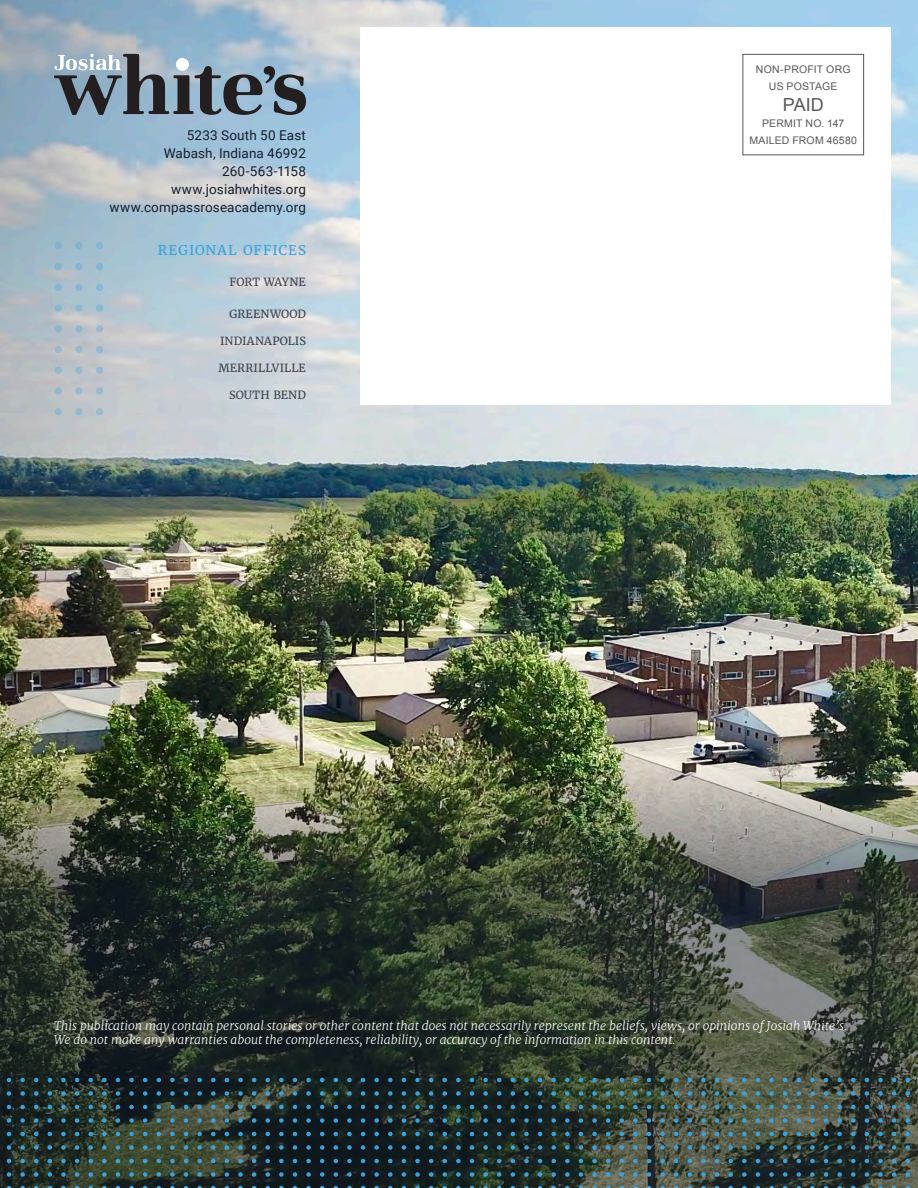
<style>
.page{position:relative;width:918px;height:1188px;background:#fff}
.page>*{position:absolute;margin:0;border:0;box-sizing:border-box;transform-origin:0 0}
.t1{font:18px "Arial";color:#57585a}
.t2{font:13.5px "Roboto";letter-spacing:.01em;color:#161f2f}
.t3{font:13.5px "Merriweather";letter-spacing:.075em;color:#3da1da}
.t4{font:italic 300 12px/14.4px "Merriweather";color:#fff}
.t5{font:11.25px "Merriweather";letter-spacing:.005em;color:#434350}
.t6{font:10.5px "Arial";letter-spacing:.015em;color:#57585a}
</style>
<div class="page">
<img style="left:0;top:0;width:918px;height:766px">
<div style="left:360px;top:27px;width:531px;height:378px;background:#fff"></div>
<img style="left:0;top:766px;width:918px;height:420px">
<div style="left:742px;top:54px;width:122px;height:101px;border:1px solid #57585a"></div>
<svg style="left:54px;top:54px;width:252px;height:61px;background:#758694"></svg>
<div style="left:176px;top:58px;width:13px;height:13px;background:#fff;border-radius:50%"></div>
<svg style="left:0;top:1078px;width:918px;height:4px;background:#2e515a"></svg>
<svg style="left:0;top:1091px;width:918px;height:5px;background:#315054"></svg>
<svg style="left:0;top:1105px;width:918px;height:4px;background:#33555d"></svg>
<svg style="left:0;top:1118px;width:918px;height:5px;background:#324f55"></svg>
<svg style="left:0;top:1132px;width:918px;height:4px;background:#31535c"></svg>
<svg style="left:0;top:1145px;width:918px;height:5px;background:#2f4e53"></svg>
<svg style="left:0;top:1159px;width:918px;height:4px;background:#2f525b"></svg>
<svg style="left:0;top:1172px;width:918px;height:5px;background:#2f4d53"></svg>
<svg style="left:0;top:1186px;width:918px;height:2px;background:#2e4f5b"></svg>
<div style="left:96px;top:263px;width:7px;height:7px;background:#86b6d2;border-radius:50%"></div>
<div style="left:96px;top:284px;width:7px;height:7px;background:#89b9d5;border-radius:50%"></div>
<div style="left:96px;top:304px;width:7px;height:8px;background:#89b9d1;border-radius:50%"></div>
<div style="left:96px;top:325px;width:7px;height:7px;background:#9eb9cd;border-radius:50%"></div>
<div style="left:96px;top:346px;width:7px;height:7px;background:#96b8ce;border-radius:50%"></div>
<div style="left:96px;top:367px;width:7px;height:7px;background:#9ab9d0;border-radius:50%"></div>
<div style="left:96px;top:387px;width:7px;height:8px;background:#9abcce;border-radius:50%"></div>
<div style="left:96px;top:408px;width:7px;height:7px;background:#9abccd;border-radius:50%"></div>
<div style="left:75px;top:263px;width:8px;height:7px;background:#86b6d2;border-radius:50%"></div>
<div style="left:55px;top:263px;width:7px;height:7px;background:#83b2ce;border-radius:50%"></div>
<div style="left:75px;top:284px;width:8px;height:7px;background:#8ab6d2;border-radius:50%"></div>
<div style="left:55px;top:284px;width:7px;height:7px;background:#86b6ce;border-radius:50%"></div>
<svg style="left:75px;top:304px;width:8px;height:8px"></svg>
<div style="left:55px;top:304px;width:7px;height:8px;background:#8ab6ce;border-radius:50%"></div>
<div style="left:75px;top:325px;width:8px;height:7px;background:#93b5ce;border-radius:50%"></div>
<div style="left:55px;top:325px;width:7px;height:7px;background:#8fb5ca;border-radius:50%"></div>
<div style="left:75px;top:346px;width:8px;height:7px;background:#9ab8cb;border-radius:50%"></div>
<div style="left:55px;top:346px;width:7px;height:7px;background:#9bb8cd;border-radius:50%"></div>
<div style="left:75px;top:367px;width:8px;height:7px;background:#96b8ce;border-radius:50%"></div>
<div style="left:55px;top:367px;width:7px;height:7px;background:#93b8c9;border-radius:50%"></div>
<svg style="left:75px;top:387px;width:8px;height:8px"></svg>
<div style="left:55px;top:387px;width:7px;height:8px;background:#96b8cb;border-radius:50%"></div>
<div style="left:75px;top:408px;width:8px;height:7px;background:#96b8ce;border-radius:50%"></div>
<div style="left:55px;top:408px;width:7px;height:7px;background:#96b8c9;border-radius:50%"></div>
<div style="left:96px;top:242px;width:7px;height:7px;background:#86b6d2;border-radius:50%"></div>
<div style="left:75px;top:242px;width:8px;height:7px;background:#81b6ce;border-radius:50%"></div>
<div style="left:55px;top:242px;width:7px;height:7px;background:#82b2ce;border-radius:50%"></div>
<p class="t2" style="left:187px;top:126px;width:121px">5233 South 50 East</p>
<p class="t2" style="left:164px;top:144px;width:144px">Wabash, Indiana 46992</p>
<p class="t2" style="left:222px;top:162px;width:85px">260-563-1158</p>
<p class="t2" style="left:171px;top:180px;width:136px">www.josiahwhites.org</p>
<p class="t2" style="left:110px;top:198px;width:198px">www.compassroseacademy.org</p>
<p class="t3" style="left:158px;top:242px;width:150px">REGIONAL OFFICES</p>
<p class="t5" style="left:230px;top:275px;width:78px">FORT WAYNE</p>
<p class="t5" style="left:229px;top:307px;width:78px">GREENWOOD</p>
<p class="t5" style="left:220px;top:334px;width:87px">INDIANAPOLIS</p>
<p class="t5" style="left:218px;top:361px;width:89px">MERRILLVILLE</p>
<p class="t5" style="left:229px;top:388px;width:78px">SOUTH BEND</p>
<p class="t6" style="left:756px;top:63px;width:96px">NON-PROFIT ORG</p>
<p class="t6" style="left:769px;top:79px;width:70px">US POSTAGE</p>
<p class="t1" style="left:783px;top:93px;width:42px">PAID</p>
<p class="t6" style="left:762px;top:117px;width:84px">PERMIT NO. 147</p>
<p class="t6" style="left:749px;top:133px;width:109px">MAILED FROM 46580</p>
<p class="t4" style="left:54px;top:1018px;width:795px">This publication may contain personal stories or other content that does not necessarily represent the beliefs, views, or opinions of Josiah White’s.<br>We do not make any warranties about the completeness, reliability, or accuracy of the information in this content.</p>
</div>
